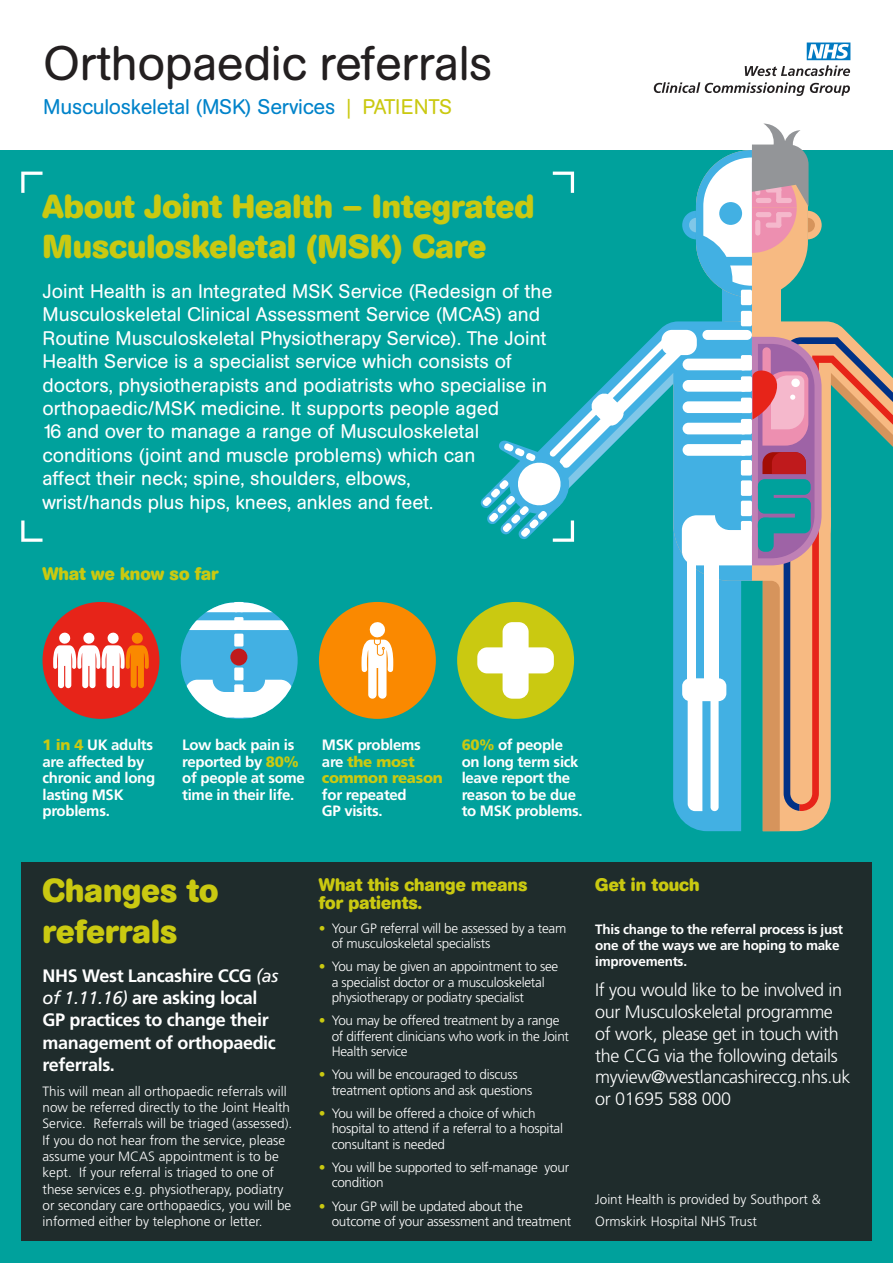
<style>
.page{position:relative;width:893px;height:1263px;background:#fff}
.page>*{position:absolute;margin:0;border:0;box-sizing:border-box;transform-origin:0 0}
.t1{font:48px "AG Book Rounded";letter-spacing:-.01em;color:#231f20}
.t2{font:700 33px/39.6px "AG Book Rounded";color:#cac911}
.t3{font:21px "AG Book Rounded";letter-spacing:-.01em;color:#0083ca}
.t4{font:19.5px/23.4px "AG Book Rounded";color:#fff}
.t5{font:300 18px/21.9px "Frutiger LT Std";letter-spacing:-.02em;color:#fff}
.t6{font:700 18px/22.4px "Frutiger LT Std";letter-spacing:-.02em;color:#fff}
.t7{font:700 18px/18.1px "AG Book Rounded";color:#cac911}
.t8{font:700 15px/16.5px "Frutiger LT Std";letter-spacing:-.02em;color:#fff}
.t9{font:300 13.5px/15.1px "Frutiger LT Std";letter-spacing:-.02em;color:#fff}
.t10{font:300 13.5px/16.4px "Frutiger LT Std";color:#fff}
.t11{font:700 13.5px/15.9px "Frutiger LT Std";letter-spacing:-.02em;color:#fff}
.s1{font-family:"Arial";color:#cac911}
.s2{color:#cac911}
.s3{font-weight:900;color:#cac911}
.s4{font-weight:400;font-style:italic}
</style>
<div class="page">
<div style="left:0;top:150px;width:893px;height:1113px;background:#00a19c"></div>
<svg style="left:21px;top:172px;width:22px;height:21px"></svg>
<svg style="left:21px;top:520px;width:22px;height:22px"></svg>
<svg style="left:553px;top:172px;width:21px;height:21px"></svg>
<div style="left:21px;top:862px;width:851px;height:379px;background:#1f2c2c"></div>
<div style="left:43px;top:602px;width:116px;height:117px;background:#e72419;border-radius:50%"></div>
<div style="left:181px;top:602px;width:117px;height:117px;background:#42b0e3;border-radius:50%"></div>
<div style="left:319px;top:602px;width:117px;height:117px;background:#fa8900;border-radius:50%"></div>
<div style="left:457px;top:602px;width:117px;height:117px;background:#cac911;border-radius:50%"></div>
<svg style="left:361px;top:622px;width:32px;height:77px"></svg>
<svg style="left:237px;top:602px;width:55px;height:10px"></svg>
<div style="left:237px;top:620px;width:55px;height:10px;background:#fff;border-radius:5px"></div>
<div style="left:234px;top:667px;width:9px;height:13px;background:#fff"></div>
<div style="left:234px;top:634px;width:9px;height:12px;background:#fff"></div>
<div style="left:234px;top:617px;width:9px;height:13px;background:#fff"></div>
<svg style="left:238px;top:602px;width:5px;height:10px"></svg>
<svg style="left:186px;top:602px;width:55px;height:10px"></svg>
<div style="left:186px;top:620px;width:55px;height:10px;background:#fff;border-radius:5px"></div>
<svg style="left:185px;top:680px;width:108px;height:37px"></svg>
<div style="left:230px;top:648px;width:17px;height:17px;background:#bf1a1c;border-radius:50%"></div>
<svg style="left:53px;top:632px;width:96px;height:56px"></svg>
<svg style="left:745px;top:43px;width:105px;height:33px"></svg>
<svg style="left:654px;top:82px;width:196px;height:14px"></svg>
<div style="left:723px;top:275px;width:58px;height:77px;background:#f7ba82"></div>
<div style="left:723px;top:275px;width:29px;height:46px;background:#42b0e3"></div>
<svg style="left:682px;top:124px;width:140px;height:174px"></svg>
<div style="left:741px;top:311px;width:11px;height:15px;background:#fff;border-radius:2px"></div>
<div style="left:741px;top:290px;width:11px;height:15px;background:#fff;border-radius:2px"></div>
<svg style="left:477px;top:321px;width:416px;height:510px"></svg>
<p class="t1" style="left:43px;top:36px;width:450px">Orthopaedic referrals</p>
<p class="t3" style="left:43px;top:94px;width:410px">Musculoskeletal (MSK) Services <span class="s1">|</span> <span class="s2">PATIENTS</span></p>
<p class="t2" style="left:43px;top:188px;width:493px">About Joint Health – Integrated<br>Musculoskeletal (MSK) Care</p>
<p class="t4" style="left:43px;top:280px;width:511px">Joint Health is an Integrated MSK Service (Redesign of the Musculoskeletal Clinical Assessment Service (MCAS) and Routine Musculoskeletal Physiotherapy Service). The Joint Health Service is a specialist service which consists of doctors, physiotherapists and podiatrists who specialise in orthopaedic/MSK medicine. It supports people aged</p>
<p class="t4" style="left:43px;top:420px;width:438px">16 and over to manage a range of Musculoskeletal conditions (joint and muscle problems) which can</p>
<p class="t4" style="left:43px;top:467px;width:369px">affect their neck; spine, shoulders, elbows,</p>
<p class="t4" style="left:43px;top:490px;width:392px">wrist/hands plus hips, knees, ankles and feet.</p>
<p class="t7" style="left:43px;top:565px;width:178px">What we know so far</p>
<p class="t8" style="left:43px;top:737px;width:114px"><span class="s3">1 in 4</span> UK adults are affected by chronic and long lasting MSK problems.</p>
<p class="t8" style="left:182px;top:737px;width:124px">Low back pain is reported by <span class="s3">80% </span>of people at some time in their life.</p>
<p class="t8" style="left:322px;top:737px;width:122px">MSK problems are <span class="s3">the most common reason </span>for repeated<br>GP visits.</p>
<p class="t8" style="left:462px;top:737px;width:123px"><span class="s3">60%</span> of people on long term sick leave report the reason to be due to MSK problems.</p>
<p class="t2" style="left:43px;top:871px;width:177px;line-height:40.3px">Changes to referrals</p>
<p class="t6" style="left:43px;top:964px;width:238px">NHS West Lancashire CCG <span class="s4">(as of 1.11.16)</span> are asking local<br>GP practices to change their management of orthopaedic referrals.</p>
<p class="t10" style="left:43px;top:1083px;width:251px">This will mean all orthopaedic referrals will now be referred directly to the Joint Health Service. Referrals will be triaged (assessed).<br>If you do not hear from the service, please assume your MCAS appointment is to be kept. If your referral is triaged to one of these services e.g. physiotherapy, podiatry or secondary care orthopaedics, you will be informed either by telephone or letter.</p>
<p class="t7" style="left:319px;top:876px;width:210px">What this change means for patients.</p>
<p class="t9" style="left:332px;top:920px;width:236px;text-indent:-13px"><span class="s2">•</span> Your GP referral will be assessed by a team of musculoskeletal specialists</p>
<p class="t9" style="left:332px;top:959px;width:228px;text-indent:-13px"><span class="s2">•</span> You may be given an appointment to see a specialist doctor or a musculoskeletal physiotherapy or podiatry specialist</p>
<p class="t9" style="left:332px;top:1013px;width:239px;text-indent:-13px"><span class="s2">•</span> You may be offered treatment by a range of different clinicians who work in the Joint<br>Health service</p>
<p class="t9" style="left:332px;top:1067px;width:202px;text-indent:-13px"><span class="s2">•</span> You will be encouraged to discuss treatment options and ask questions</p>
<p class="t9" style="left:332px;top:1106px;width:233px;text-indent:-13px"><span class="s2">•</span> You will be offered a choice of which hospital to attend if a referral to a hospital consultant is needed</p>
<p class="t9" style="left:332px;top:1160px;width:239px;text-indent:-13px"><span class="s2">•</span> You will be supported to self-manage your condition</p>
<p class="t9" style="left:332px;top:1199px;width:241px;text-indent:-13px"><span class="s2">•</span> Your GP will be updated about the outcome of your assessment and treatment</p>
<p class="t7" style="left:595px;top:876px;width:106px">Get in touch</p>
<p class="t11" style="left:595px;top:921px;width:249px">This change to the referral process is just one of the ways we are hoping to make improvements.</p>
<p class="t5" style="left:595px;top:979px;width:257px">If you would like to be involved in our Musculoskeletal programme of work, please get in touch with the CCG via the following details myview@westlancashireccg.nhs.uk or 01695 588 000</p>
<p class="t10" style="left:595px;top:1188px;width:227px;line-height:22.5px">Joint Health is provided by Southport &amp;<br>Ormskirk Hospital NHS Trust</p>
</div>
